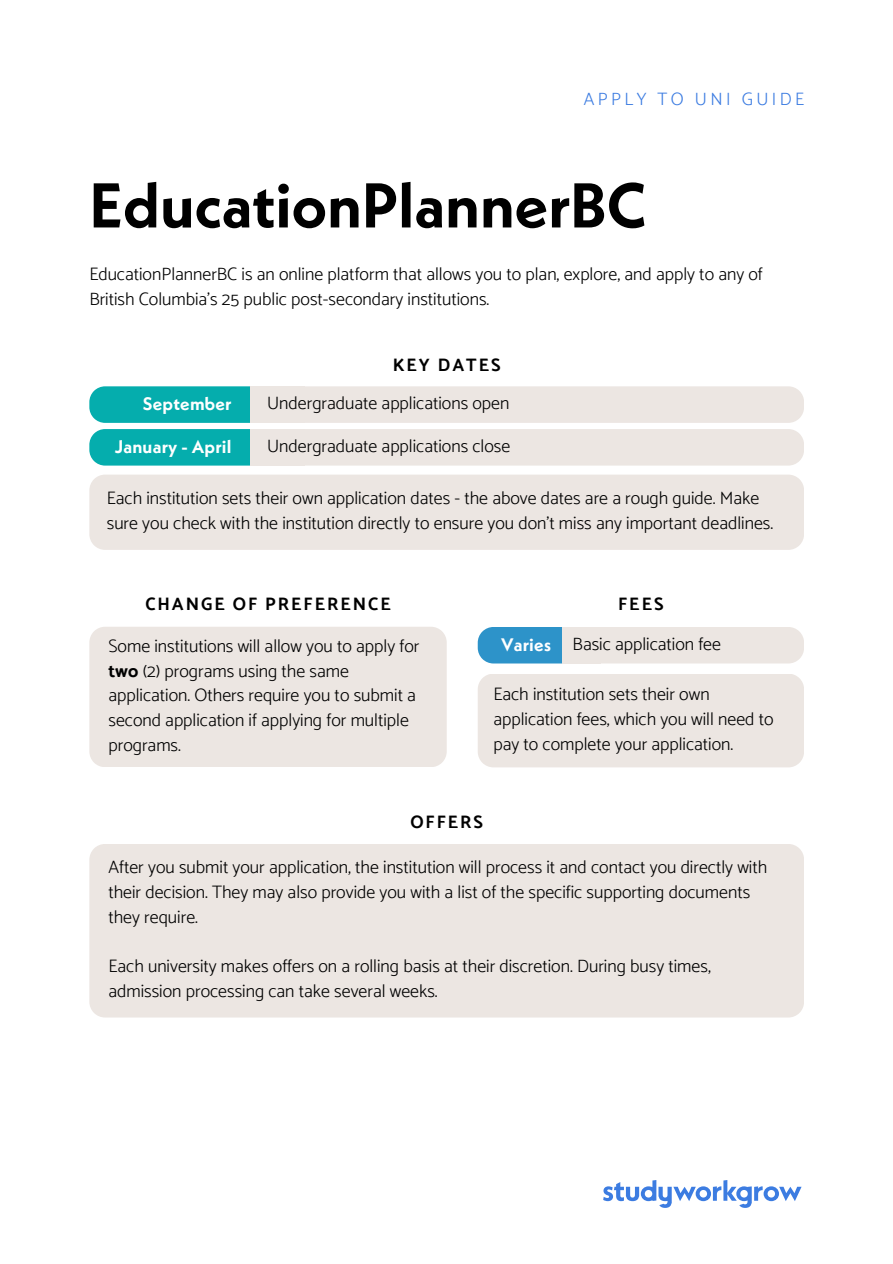
<style>
.page{position:relative;width:893px;height:1264px;background:#fff}
.page>*{position:absolute;margin:0;border:0;box-sizing:border-box;transform-origin:0 0}
.t1{font:700 63px "Neue Kabel";color:#000}
.t2{font:300 18px/24.8px "Catamaran";color:#000}
.t3{font:700 18px "Catamaran";letter-spacing:.11em;color:#000}
.t4{font:700 18px "Neue Kabel";letter-spacing:.015em;color:#fff}
.t5{font:300 18px "Catamaran";letter-spacing:.19em;color:#3c7ce1}
.s1{font-weight:700}
</style>
<div class="page">
<div style="left:89px;top:627px;width:357px;height:140px;background:#ece6e2"></div>
<svg style="left:89px;top:386px;width:715px;height:37px;background:#b5d9d6"></svg>
<svg style="left:89px;top:429px;width:715px;height:36px;background:#b5d8d5"></svg>
<div style="left:89px;top:474px;width:715px;height:76px;background:#ece6e2"></div>
<div style="left:251px;top:386px;width:54px;height:37px;background:#ece6e2"></div>
<div style="left:251px;top:429px;width:54px;height:36px;background:#ece6e2"></div>
<svg style="left:477px;top:627px;width:327px;height:36px;background:#b6cfdb"></svg>
<div style="left:478px;top:674px;width:326px;height:93px;background:#ece6e2"></div>
<div style="left:562px;top:627px;width:38px;height:36px;background:#ece6e2"></div>
<svg style="left:603px;top:1180px;width:198px;height:27px"></svg>
<div style="left:89px;top:844px;width:715px;height:173px;background:#ece6e2"></div>
<p class="t5" style="left:584px;top:88px;width:222px">APPLY TO UNI GUIDE</p>
<h2 class="t1" style="left:89px;top:165px;width:559px">EducationPlannerBC</h2>
<p class="t2" style="left:89px;top:261px;width:675px">EducationPlannerBC is an online platform that allows you to plan, explore, and apply to any of<br>British Columbia's 25 public post-secondary institutions.</p>
<p class="t3" style="left:393px;top:354px;width:109px">KEY DATES</p>
<h4 class="t2" style="left:267px;top:390px;width:244px">Undergraduate applications open</h4>
<p class="t2" style="left:267px;top:433px;width:244px">Undergraduate applications close</p>
<p class="t2" style="left:107px;top:486px;width:668px">Each institution sets their own application dates - the above dates are a rough guide. Make sure you check with the institution directly to ensure you don’t miss any important deadlines.</p>
<h4 class="t4" style="left:143px;top:392px;width:90px">September</h4>
<p class="t4" style="left:115px;top:435px;width:118px">January - April</p>
<h1 class="t3" style="left:145px;top:593px;width:247px">CHANGE OF PREFERENCE</h1>
<p class="t2" style="left:108px;top:633px;width:312px">Some institutions will allow you to apply for <span class="s1">two</span> (2) programs using the same application. Others require you to submit a second application if applying for multiple programs.</p>
<h2 class="t3" style="left:618px;top:593px;width:47px">FEES</h2>
<p class="t4" style="left:501px;top:633px;width:51px">Varies</p>
<h2 class="t2" style="left:572px;top:631px;width:150px">Basic application fee</h2>
<h4 class="t2" style="left:493px;top:681px;width:282px">Each institution sets their own application fees, which you will need to pay to complete your application.</h4>
<p class="t3" style="left:410px;top:810px;width:74px">OFFERS</p>
<p class="t2" style="left:108px;top:854px;width:660px">After you submit your application, the institution will process it and contact you directly with their decision. They may also provide you with a list of the specific supporting documents they require.</p>
<h2 class="t2" style="left:108px;top:953px;width:604px">Each university makes offers on a rolling basis at their discretion. During busy times, admission processing can take several weeks.</h2>
</div>
